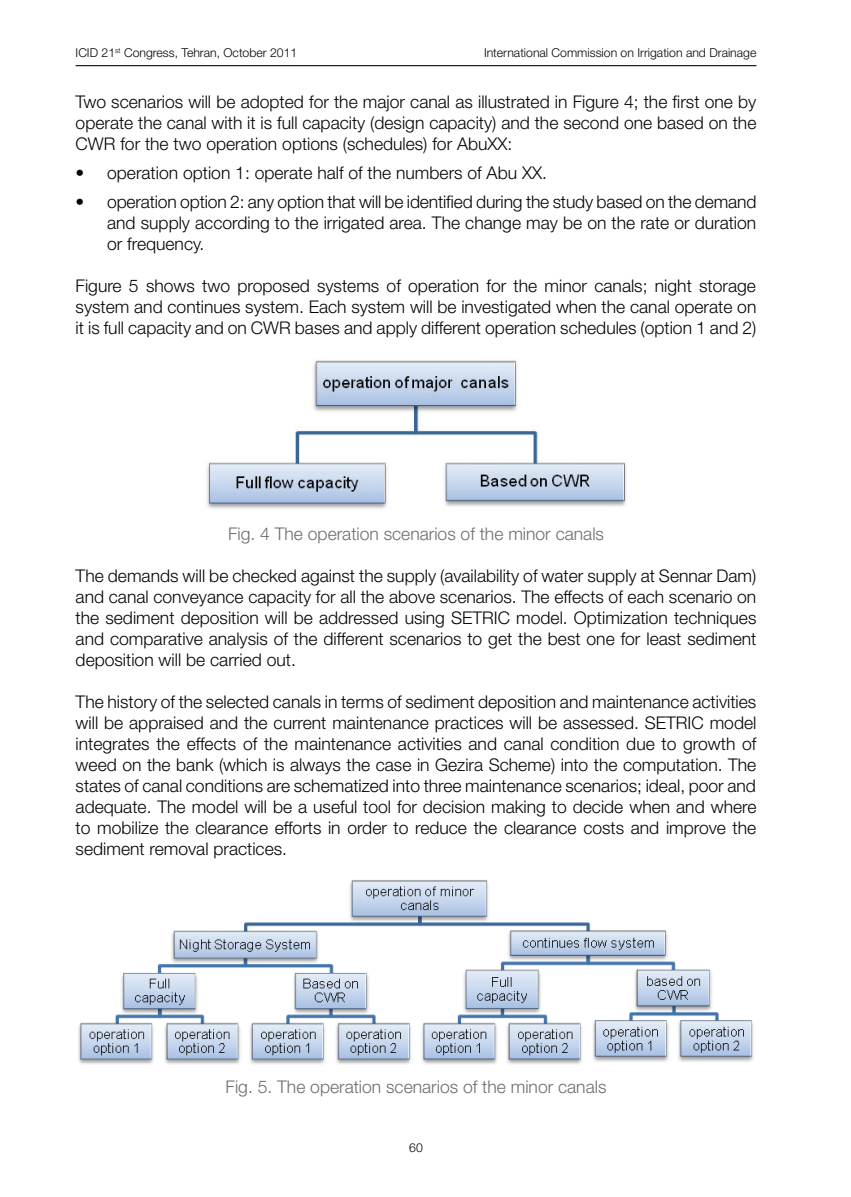
<style>
.page{position:relative;width:851px;height:1197px;background:#fff}
.page>*{position:absolute;margin:0;border:0;box-sizing:border-box;transform-origin:0 0}
.t1{font:300 17.5px/21px "Helvetica Neue";color:#040503;text-align:justify}
.t2{font:300 17.5px "Helvetica Neue";color:#6c6d70}
.t3{font:300 12.25px "Helvetica Neue";color:#040503}
</style>
<div class="page">
<hr style="left:76px;top:65px;width:680px;height:1px;background:#231f20">
<img style="left:206px;top:360px;width:421px;height:149px">
<img style="left:78px;top:880px;width:676px;height:184px">
<p class="t3" style="left:76px;top:45px;width:223px">ICID 21<sup>st</sup> Congress, Tehran, October 2011</p>
<p class="t3" style="left:484px;top:45px;width:274px">International Commission on Irrigation and Drainage</p>
<p class="t1" style="left:76px;top:91px;width:682px">Two scenarios will be adopted for the major canal as illustrated in Figure 4; the first one by operate the canal with it is full capacity (design capacity) and the second one based on the CWR for the two operation options (schedules) for AbuXX:</p>
<p class="t1" style="left:76px;top:162px;width:473px">• operation option 1: operate half of the numbers of Abu XX.</p>
<p class="t1" style="left:107px;top:191px;width:650px;text-indent:-31px">• operation option 2: any option that will be identified during the study based on the demand and supply according to the irrigated area. The change may be on the rate or duration or frequency.</p>
<p class="t1" style="left:76px;top:275px;width:682px">Figure 5 shows two proposed systems of operation for the minor canals; night storage system and continues system. Each system will be investigated when the canal operate on it is full capacity and on CWR bases and apply different operation schedules (option 1 and 2)</p>
<p class="t2" style="left:228px;top:523px;width:377px">Fig. 4 The operation scenarios of the minor canals</p>
<p class="t1" style="left:76px;top:565px;width:682px">The demands will be checked against the supply (availability of water supply at Sennar Dam) and canal conveyance capacity for all the above scenarios. The effects of each scenario on the sediment deposition will be addressed using SETRIC model. Optimization techniques and comparative analysis of the different scenarios to get the best one for least sediment deposition will be carried out.</p>
<p class="t1" style="left:76px;top:691px;width:682px">The history of the selected canals in terms of sediment deposition and maintenance activities will be appraised and the current maintenance practices will be assessed. SETRIC model integrates the effects of the maintenance activities and canal condition due to growth of weed on the bank (which is always the case in Gezira Scheme) into the computation. The states of canal conditions are schematized into three maintenance scenarios; ideal, poor and adequate. The model will be a useful tool for decision making to decide when and where to mobilize the clearance efforts in order to reduce the clearance costs and improve the sediment removal practices.</p>
<p class="t2" style="left:226px;top:1076px;width:382px">Fig. 5. The operation scenarios of the minor canals</p>
<p class="t3" style="left:409px;top:1141px;width:15px">60</p>
</div>
